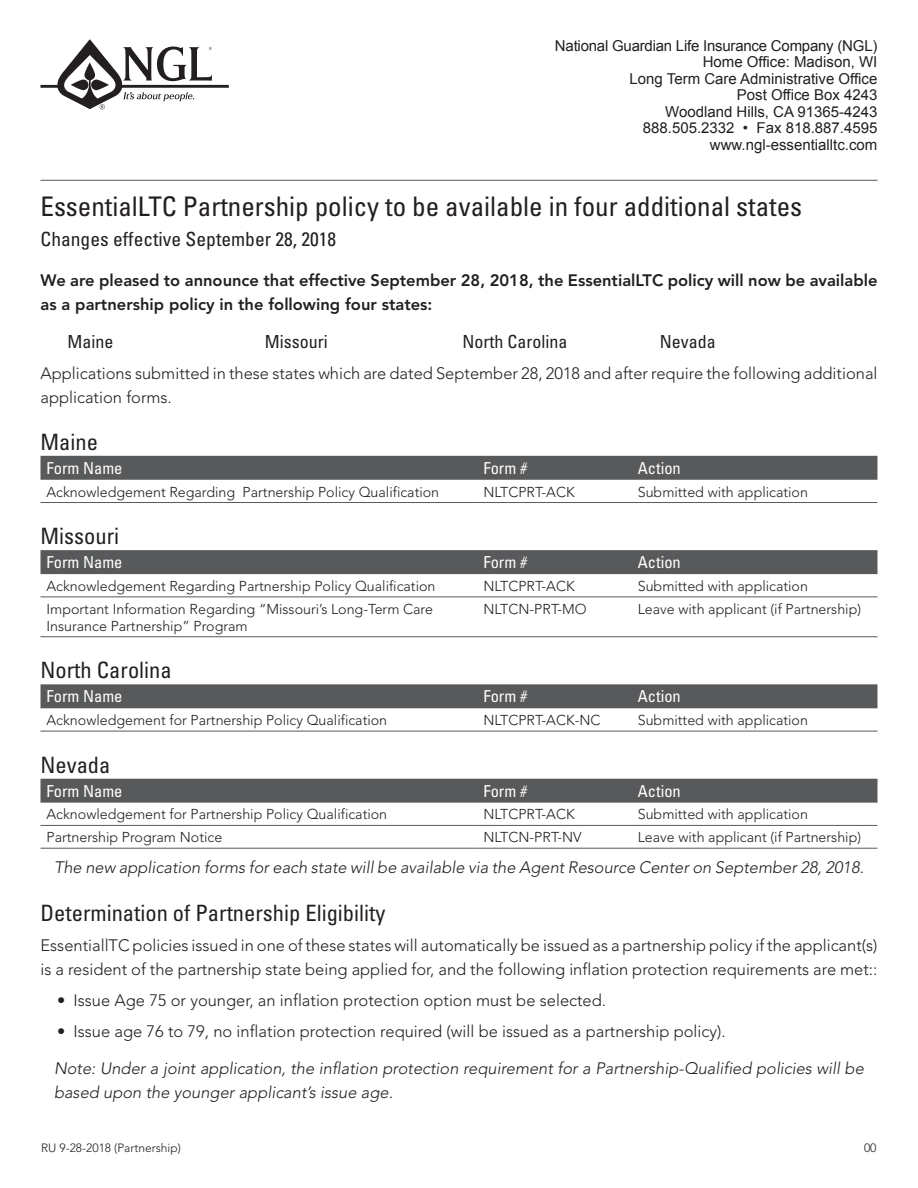
<style>
.page{position:relative;width:918px;height:1188px;background:#fff}
.page>*{position:absolute;margin:0;border:0;box-sizing:border-box;transform-origin:0 0}
.Heading{font:condensed 27px "Univers LT Std";color:#231f20}
.subheading{font:condensed 22.5px "Univers LT Std";color:#231f20}
.subheading-2{font:condensed 19.5px "Univers LT Std";color:#231f20}
.col4{font:condensed 18px "Univers LT Std";color:#231f20}
.Body{font:300 16.5px/24px "Avenir LT Std";color:#231f20}
.note{font:italic 300 16.5px/24px "Avenir LT Std";color:#231f20}
.Body-2{font:800 16.5px/24px "Avenir LT Std";color:#231f20}
.Table_Header{font:condensed 16.5px "Univers LT Std";color:#fff}
.t1{font:15px/16.5px "Arial";color:#231f20;text-align:right}
.Table_Body{font:300 14.25px/17.1px "Avenir LT Std";color:#231f20}
.t2{font:300 12px "Avenir LT Std";color:#231f20}
</style>
<div class="page">
<svg style="left:40px;top:39px;width:189px;height:70px"></svg>
<div style="left:40px;top:456px;width:838px;height:24px;background:#58595b"></div>
<hr style="left:40px;top:502px;width:437px;height:1px;background:#58595b">
<hr style="left:477px;top:502px;width:155px;height:1px;background:#58595b">
<hr style="left:632px;top:502px;width:246px;height:1px;background:#58595b">
<div style="left:40px;top:550px;width:838px;height:24px;background:#58595b"></div>
<hr style="left:40px;top:596px;width:437px;height:1px;background:#58595b">
<hr style="left:477px;top:596px;width:155px;height:1px;background:#58595b">
<hr style="left:632px;top:596px;width:246px;height:1px;background:#58595b">
<hr style="left:40px;top:636px;width:437px;height:1px;background:#58595b">
<hr style="left:477px;top:636px;width:155px;height:1px;background:#58595b">
<hr style="left:632px;top:636px;width:246px;height:1px;background:#58595b">
<div style="left:40px;top:684px;width:838px;height:24px;background:#58595b"></div>
<hr style="left:40px;top:731px;width:437px;height:1px;background:#58595b">
<hr style="left:477px;top:731px;width:155px;height:1px;background:#58595b">
<hr style="left:632px;top:731px;width:246px;height:1px;background:#58595b">
<div style="left:40px;top:779px;width:838px;height:24px;background:#58595b"></div>
<hr style="left:40px;top:825px;width:437px;height:1px;background:#58595b">
<hr style="left:477px;top:825px;width:155px;height:1px;background:#58595b">
<hr style="left:632px;top:825px;width:246px;height:1px;background:#58595b">
<hr style="left:40px;top:848px;width:437px;height:1px;background:#58595b">
<hr style="left:477px;top:848px;width:155px;height:1px;background:#58595b">
<hr style="left:632px;top:848px;width:246px;height:1px;background:#58595b">
<hr style="left:40px;top:180px;width:838px;height:1px;background:#58595b">
<p class="t1" style="left:555px;top:37px;width:324px">National Guardian Life Insurance Company (NGL)<br>Home Office: Madison, WI<br>Long Term Care Administrative Office<br>Post Office Box 4243<br>Woodland Hills, CA 91365-4243<br>888.505.2332 • Fax 818.887.4595 www.ngl-essentialltc.com</p>
<p class="Heading" style="left:40px;top:189px;width:763px">EssentialLTC Partnership policy to be available in four additional states</p>
<p class="subheading-2" style="left:40px;top:227px;width:297px">Changes effective September 28, 2018</p>
<p class="Body-2" style="left:40px;top:269px;width:839px">We are pleased to announce that effective September 28, 2018, the EssentialLTC policy will now be available as a partnership policy in the following four states:</p>
<p class="col4" style="left:68px;top:330px;width:47px">Maine</p>
<p class="col4" style="left:265px;top:330px;width:64px">Missouri</p>
<p class="col4" style="left:462px;top:330px;width:106px">North Carolina</p>
<p class="col4" style="left:660px;top:330px;width:57px">Nevada</p>
<p class="Body" style="left:40px;top:361px;width:839px">Applications submitted in these states which are dated September 28, 2018 and after require the following additional application forms.</p>
<p class="subheading" style="left:40px;top:428px;width:59px">Maine</p>
<p class="Table_Header" style="left:46px;top:457px;width:78px">Form Name</p>
<p class="Table_Header" style="left:483px;top:457px;width:45px">Form #</p>
<p class="Table_Header" style="left:638px;top:457px;width:45px">Action</p>
<p class="Table_Body" style="left:46px;top:483px;width:394px">Acknowledgement Regarding Partnership Policy Qualification</p>
<p class="Table_Body" style="left:483px;top:483px;width:93px">NLTCPRT-ACK</p>
<p class="Table_Body" style="left:638px;top:483px;width:172px">Submitted with application</p>
<p class="subheading" style="left:40px;top:522px;width:80px">Missouri</p>
<p class="Table_Header" style="left:46px;top:552px;width:78px">Form Name</p>
<p class="Table_Header" style="left:483px;top:552px;width:45px">Form #</p>
<p class="Table_Header" style="left:638px;top:552px;width:45px">Action</p>
<p class="Table_Body" style="left:46px;top:577px;width:391px">Acknowledgement Regarding Partnership Policy Qualification</p>
<p class="Table_Body" style="left:483px;top:577px;width:93px">NLTCPRT-ACK</p>
<p class="Table_Body" style="left:638px;top:577px;width:172px">Submitted with application</p>
<p class="Table_Body" style="left:46px;top:600px;width:388px">Important Information Regarding “Missouri’s Long-Term Care<br>Insurance Partnership” Program</p>
<p class="Table_Body" style="left:483px;top:600px;width:105px">NLTCN-PRT-MO</p>
<p class="Table_Body" style="left:638px;top:600px;width:225px">Leave with applicant (if Partnership)</p>
<p class="subheading" style="left:40px;top:656px;width:133px">North Carolina</p>
<p class="Table_Header" style="left:46px;top:686px;width:78px">Form Name</p>
<p class="Table_Header" style="left:483px;top:686px;width:45px">Form #</p>
<p class="Table_Header" style="left:638px;top:686px;width:45px">Action</p>
<p class="Table_Body" style="left:46px;top:712px;width:342px">Acknowledgement for Partnership Policy Qualification</p>
<p class="Table_Body" style="left:483px;top:712px;width:119px">NLTCPRT-ACK-NC</p>
<p class="Table_Body" style="left:638px;top:712px;width:172px">Submitted with application</p>
<p class="subheading" style="left:40px;top:750px;width:71px">Nevada</p>
<p class="Table_Header" style="left:46px;top:780px;width:78px">Form Name</p>
<p class="Table_Header" style="left:483px;top:780px;width:45px">Form #</p>
<p class="Table_Header" style="left:638px;top:780px;width:45px">Action</p>
<p class="Table_Body" style="left:46px;top:806px;width:342px">Acknowledgement for Partnership Policy Qualification</p>
<p class="Table_Body" style="left:483px;top:806px;width:93px">NLTCPRT-ACK</p>
<p class="Table_Body" style="left:638px;top:806px;width:172px">Submitted with application</p>
<p class="Table_Body" style="left:46px;top:829px;width:177px">Partnership Program Notice</p>
<p class="Table_Body" style="left:483px;top:829px;width:100px">NLTCN-PRT-NV</p>
<p class="Table_Body" style="left:638px;top:829px;width:225px">Leave with applicant (if Partnership)</p>
<p class="note" style="left:54px;top:856px;width:812px">The new application forms for each state will be available via the Agent Resource Center on September 28, 2018.</p>
<p class="subheading" style="left:40px;top:898px;width:346px">Determination of Partnership Eligibility</p>
<p class="Body" style="left:40px;top:934px;width:839px">EssentiallTC policies issued in one of these states will automatically be issued as a partnership policy if the applicant(s) is a resident of the partnership state being applied for, and the following inflation protection requirements are met::</p>
<p class="Body" style="left:57px;top:988px;width:551px">• Issue Age 75 or younger, an inflation protection option must be selected.</p>
<p class="Body" style="left:57px;top:1019px;width:670px">• Issue age 76 to 79, no inflation protection required (will be issued as a partnership policy).</p>
<p class="note" style="left:54px;top:1057px;width:811px">Note: Under a joint application, the inflation protection requirement for a Partnership-Qualified policies will be based upon the younger applicant’s issue age.</p>
<p class="t2" style="left:41px;top:1141px;width:141px">RU 9-28-2018 (Partnership)</p>
<p class="t2" style="left:864px;top:1141px;width:14px">00</p>
</div>
